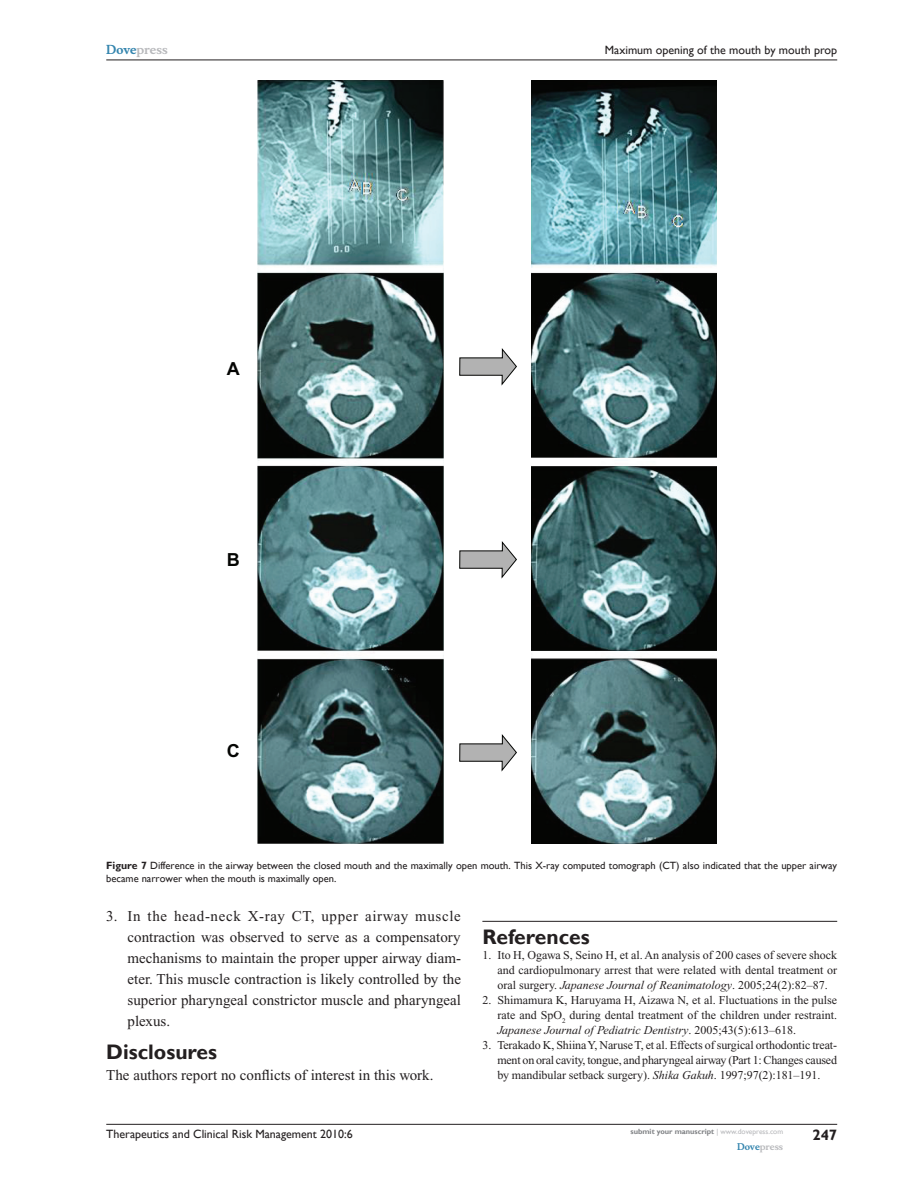
<style>
.page{position:relative;width:918px;height:1188px;background:#fff}
.page>*{position:absolute;margin:0;border:0;box-sizing:border-box;transform-origin:0 0}
.t1{font:700 21px "Gill Sans";color:#231f20}
.t2{font:700 18px "Arial";color:#040503}
.t3{font:15px/21px "Times New Roman";color:#231f20;text-align:justify}
.t4{font:700 15px "Gill Sans";color:#231f20}
.t5{font:12px/15px "Times New Roman";color:#231f20;text-align:justify}
.t6{font:12px "Gill Sans";color:#231f20}
.t7{font:700 12px "Musee";color:#b8b9bc}
.t8{font:10.5px/13.5px "Gill Sans";color:#231f20}
.t9{font:700 9px "Musee";color:#b8b9bc}
.t10{font:700 7.5px "Gill Sans";color:#808285}
.s1{color:#3485ae}
.s2{font-weight:700}
.s3{font-style:italic}
.s4{font-weight:400;color:#b8b9bc}
</style>
<div class="page">
<hr style="left:106px;top:1124px;width:731px;height:1px;background:#231f20">
<hr style="left:106px;top:60px;width:731px;height:1px;background:#231f20">
<img style="left:532px;top:81px;width:185px;height:762px">
<img style="left:258px;top:81px;width:186px;height:762px">
<svg style="left:459px;top:348px;width:58px;height:38px"></svg>
<svg style="left:459px;top:541px;width:58px;height:38px"></svg>
<svg style="left:459px;top:734px;width:58px;height:38px"></svg>
<hr style="left:482px;top:921px;width:355px;height:1px;background:#231f20">
<p class="t7" style="left:106px;top:43px;width:63px"><span class="s1">Dove</span>press</p>
<h2 class="t2" style="left:227px;top:358px;width:14px">A</h2>
<h2 class="t2" style="left:227px;top:549px;width:14px">B</h2>
<h2 class="t2" style="left:227px;top:740px;width:14px">C</h2>
<p class="t6" style="left:605px;top:43px;width:234px">Maximum opening of the mouth by mouth prop</p>
<p class="t8" style="left:106px;top:858px;width:732px"><span class="s2">Figure 7</span> Difference in the airway between the closed mouth and the maximally open mouth. This X-ray computed tomograph (CT) also indicated that the upper airway became narrower when the mouth is maximally open.</p>
<p class="t3" style="left:128px;top:906px;width:335px;text-indent:-21px">3. In the head-neck X-ray CT, upper airway muscle contraction was observed to serve as a compensatory mechanisms to maintain the proper upper airway diam&shy;eter. This muscle contraction is likely controlled by the superior pharyngeal constrictor muscle and pharyngeal plexus.</p>
<h1 class="t1" style="left:106px;top:1039px;width:112px">Disclosures</h1>
<p class="t3" style="left:106px;top:1064px;width:329px">The authors report no conflicts of interest in this work.</p>
<h1 class="t1" style="left:482px;top:925px;width:109px">References</h1>
<p class="t5" style="left:497px;top:948px;width:341px;text-indent:-15px">1. Ito H, Ogawa S, Seino H, et al. An analysis of 200 cases of severe shock and cardiopulmonary arrest that were related with dental treatment or oral surgery. <span class="s3">Japanese Journal of Reanimatology</span>. 2005;24(2):82–87.</p>
<p class="t5" style="left:497px;top:993px;width:341px;text-indent:-15px">2. Shimamura K, Haruyama H, Aizawa N, et al. Fluctuations in the pulse rate and SpO<sub>2</sub> during dental treatment of the children under restraint.<br><span class="s3">Japanese Journal of Pediatric Dentistry</span>. 2005;43(5):613–618.</p>
<p class="t5" style="left:497px;top:1038px;width:341px;text-indent:-15px">3. Terakado K, Shiina Y, Naruse T, et al. Effects of surgical orthodontic treat&shy;ment on oral cavity, tongue, and pharyngeal airway (Part 1: Changes caused by mandibular setback surgery). <span class="s3">Shika Gakuh</span>. 1997;97(2):181–191.</p>
<p class="t6" style="left:106px;top:1127px;width:248px">Therapeutics and Clinical Risk Management 2010:6</p>
<p class="t10" style="left:631px;top:1127px;width:154px">submit your manuscript <span class="s4">| www.dovepress.com</span></p>
<p class="t9" style="left:737px;top:1141px;width:48px"><span class="s1">Dove</span>press</p>
<p class="t4" style="left:812px;top:1126px;width:26px">247</p>
</div>
